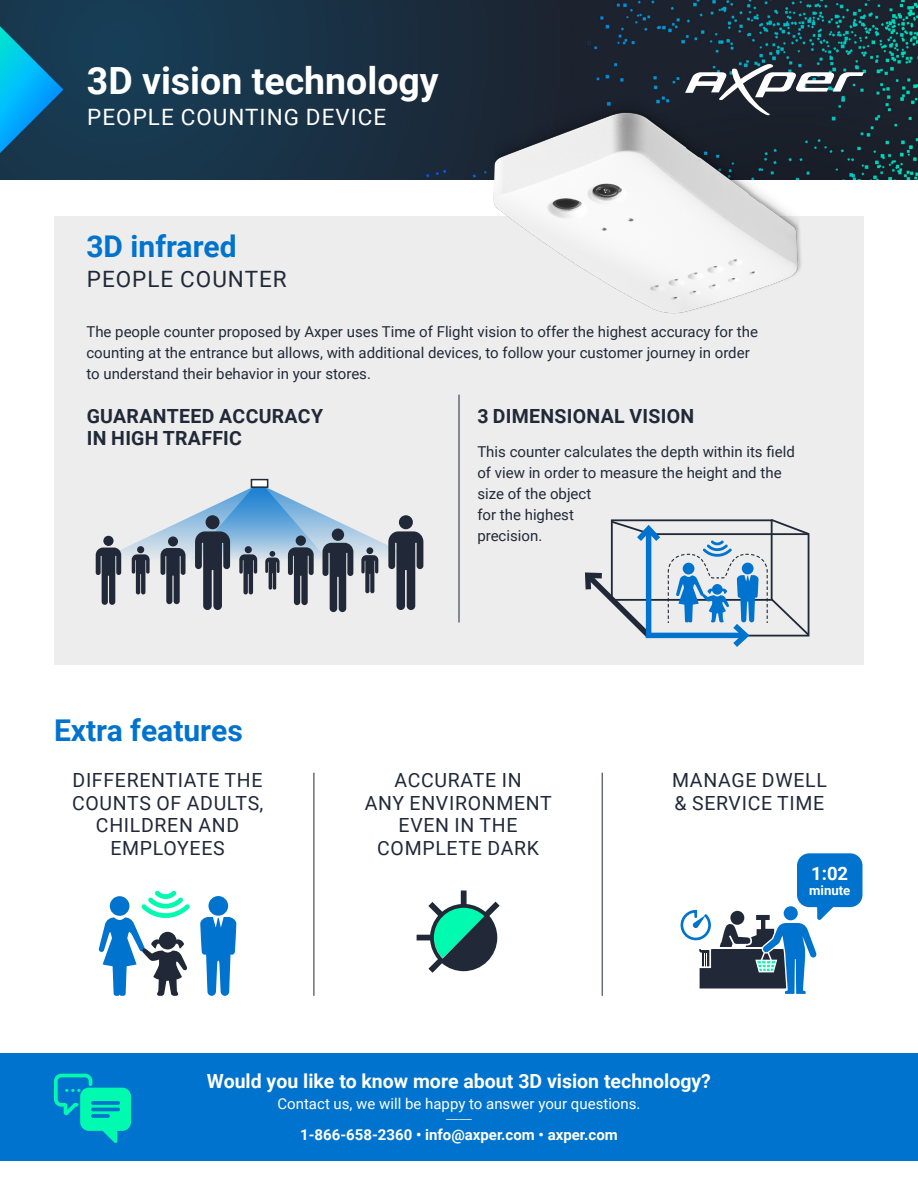
<style>
.page{position:relative;width:918px;height:1188px;background:#fff}
.page>*{position:absolute;margin:0;border:0;box-sizing:border-box;transform-origin:0 0}
.t1{font:700 37.5px "Roboto";color:#fff}
.t2{font:700 30px "Roboto";color:#0073ce}
.t3{font:22.5px "Roboto";letter-spacing:.045em;color:#fff}
.t4{font:22.5px "Roboto";letter-spacing:.045em;color:#212938}
.t5{font:19.5px "Roboto";letter-spacing:.035em;color:#212938}
.t6{font:700 19.5px "Roboto";letter-spacing:.015em;color:#212938}
.t7{font:700 19.5px "Roboto";color:#fff}
.t8{font:700 18.45px "Roboto";color:#fff}
.Body_Text_Style{font:15px/21px "Roboto";color:#212938}
.t9{font:15px "Roboto";color:#fff}
.t10{font:700 15px/21px "Roboto";color:#fff;text-align:center}
.t11{font:700 13.2px "Roboto";color:#fff}
.s1{font-weight:300}
</style>
<div class="page">
<img style="left:0;top:0;width:918px;height:179px">
<svg style="left:0;top:26px;width:63px;height:127px;background:#0b78a4"></svg>
<svg style="left:685px;top:63px;width:179px;height:52px"></svg>
<div style="left:54px;top:216px;width:810px;height:449px;background:#ededed"></div>
<hr style="left:459px;top:395px;width:1px;height:228px;background:#212938">
<img style="left:490px;top:97px;width:312px;height:217px">
<svg style="left:417px;top:890px;width:83px;height:83px"></svg>
<hr style="left:314px;top:773px;width:1px;height:223px;background:#212938">
<hr style="left:602px;top:773px;width:1px;height:223px;background:#212938">
<svg style="left:99px;top:891px;width:91px;height:105px"></svg>
<div style="left:208px;top:896px;width:20px;height:20px;background:#0073ce;border-radius:50%"></div>
<svg style="left:200px;top:917px;width:36px;height:79px"></svg>
<svg style="left:585px;top:519px;width:225px;height:128px"></svg>
<svg style="left:680px;top:853px;width:183px;height:141px"></svg>
<svg style="left:95px;top:487px;width:329px;height:125px"></svg>
<div style="left:251px;top:479px;width:17px;height:9px;background:#fff;border:2px solid #212938"></div>
<div style="left:0;top:1053px;width:918px;height:108px;background:#0073ce"></div>
<svg style="left:54px;top:1074px;width:77px;height:69px"></svg>
<p class="t1" style="left:87px;top:54px;width:353px">3D vision technology</p>
<p class="t3" style="left:87px;top:101px;width:301px">PEOPLE COUNTING DEVICE</p>
<p class="t2" style="left:86px;top:225px;width:152px">3D infrared</p>
<p class="t4" style="left:87px;top:263px;width:202px">PEOPLE COUNTER</p>
<p class="Body_Text_Style" style="left:86px;top:320px;width:673px">The people counter proposed by Axper uses Time of Flight vision to offer the highest accuracy for the</p>
<p class="Body_Text_Style" style="left:86px;top:341px;width:665px">counting at the entrance but allows, with additional devices, to follow your customer journey in order</p>
<p class="Body_Text_Style" style="left:86px;top:362px;width:286px">to understand their behavior in your stores.</p>
<p class="t6" style="left:87px;top:402px;width:238px">GUARANTEED ACCURACY</p>
<p class="t6" style="left:87px;top:425px;width:157px">IN HIGH TRAFFIC</p>
<p class="t6" style="left:477px;top:402px;width:218px">3 DIMENSIONAL VISION</p>
<p class="Body_Text_Style" style="left:477px;top:441px;width:319px">This counter calculates the depth within its field</p>
<p class="Body_Text_Style" style="left:477px;top:462px;width:306px">of view in order to measure the height and the size of the object</p>
<p class="Body_Text_Style" style="left:477px;top:504px;width:98px">for the highest</p>
<p class="Body_Text_Style" style="left:477px;top:525px;width:66px">precision.</p>
<p class="t2" style="left:54px;top:709px;width:190px">Extra features</p>
<p class="t5" style="left:73px;top:767px;width:192px">DIFFERENTIATE THE</p>
<p class="t5" style="left:72px;top:789px;width:193px">COUNTS OF ADULTS,</p>
<p class="t5" style="left:96px;top:812px;width:145px">CHILDREN AND</p>
<p class="t5" style="left:110px;top:834px;width:116px">EMPLOYEES</p>
<p class="t5" style="left:395px;top:767px;width:129px">ACCURATE IN</p>
<p class="t5" style="left:365px;top:789px;width:189px">ANY ENVIRONMENT</p>
<p class="t5" style="left:399px;top:812px;width:121px">EVEN IN THE</p>
<p class="t5" style="left:377px;top:834px;width:163px">COMPLETE DARK</p>
<p class="t5" style="left:672px;top:767px;width:156px">MANAGE DWELL</p>
<p class="t5" style="left:674px;top:789px;width:151px">&amp; SERVICE TIME</p>
<p class="t8" style="left:811px;top:860px;width:38px">1:02</p>
<p class="t11" style="left:809px;top:881px;width:43px">minute</p>
<p class="t7" style="left:207px;top:1067px;width:506px">Would you like to know more about 3D vision technology?</p>
<p class="t9" style="left:277px;top:1093px;width:365px">Contact us, we will be happy to answer your questions.</p>
<p class="t10" style="left:300px;top:1103px;width:319px"><span class="s1">____<br></span>1-866-658-2360 • info@axper.com • axper.com</p>
</div>
